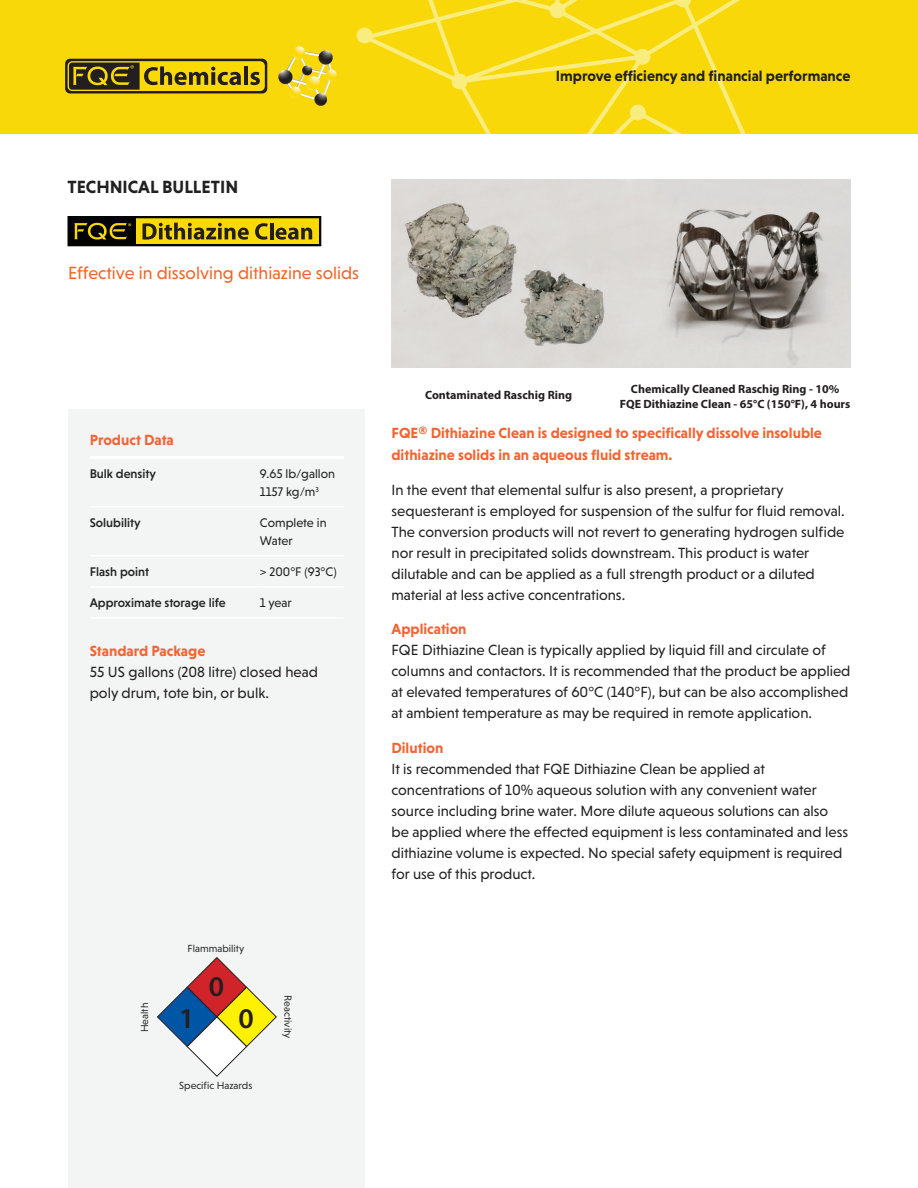
<style>
.page{position:relative;width:918px;height:1188px;background:#fff}
.page>*{position:absolute;margin:0;border:0;box-sizing:border-box;transform-origin:0 0}
.t1{font:600 28.65px "Myriad Pro";color:#231f20}
.t2{font:18px "Niveau Grotesk";color:#f26424}
.t3{font:700 18px "Niveau Grotesk";color:#212121}
.t4{font:15px/21px "Niveau Grotesk";color:#212121}
.t5{font:700 15px/21.6px "Niveau Grotesk";color:#f26433}
.t6{font:15px/21px "Niveau Grotesk";color:#231f20}
.t7{font:700 15px "Niveau Grotesk";color:#202121}
.t8{font:12.75px/18px "Niveau Grotesk";color:#212121}
.t9{font:500 12.75px "Niveau Grotesk";color:#212121}
.t10{font:700 12px/15px "Myriad Pro";color:#231f20;text-align:center}
.t11{font:10.5px "Niveau Grotesk";color:#2c2d2d}
</style>
<div class="page">
<div style="left:0;top:0;width:918px;height:134px;background:#f8d808"></div>
<svg style="left:373px;top:0;width:373px;height:134px"></svg>
<svg style="left:675px;top:0;width:17px;height:8px"></svg>
<svg style="left:634px;top:48px;width:17px;height:17px"></svg>
<svg style="left:629px;top:104px;width:17px;height:17px"></svg>
<svg style="left:451px;top:73px;width:17px;height:17px"></svg>
<svg style="left:356px;top:27px;width:17px;height:17px"></svg>
<svg style="left:549px;top:2px;width:17px;height:16px"></svg>
<svg style="left:278px;top:46px;width:59px;height:60px"></svg>
<div style="left:65px;top:59px;width:202px;height:34px;background:#231f20;border-radius:5px"></div>
<svg style="left:68px;top:61px;width:197px;height:30px"></svg>
<div style="left:68px;top:410px;width:296px;height:778px;background:#f3f4f4"></div>
<svg style="left:157px;top:957px;width:120px;height:120px"></svg>
<img style="left:392px;top:180px;width:458px;height:187px">
<hr style="left:90px;top:506px;width:170px;height:1px;background:#fff">
<hr style="left:260px;top:506px;width:84px;height:1px;background:#fff">
<hr style="left:90px;top:555px;width:170px;height:1px;background:#fff">
<hr style="left:260px;top:555px;width:84px;height:1px;background:#fff">
<hr style="left:90px;top:586px;width:170px;height:2px;background:#fff">
<hr style="left:260px;top:586px;width:84px;height:2px;background:#fff">
<hr style="left:90px;top:617px;width:170px;height:2px;background:#fff">
<hr style="left:260px;top:617px;width:84px;height:2px;background:#fff">
<hr style="left:90px;top:456px;width:170px;height:3px;background:#fff">
<hr style="left:260px;top:456px;width:84px;height:3px;background:#fff">
<svg style="left:68px;top:216px;width:253px;height:30px;background:#847208"></svg>
<p class="t3" style="left:68px;top:177px;width:172px">TECHNICAL BULLETIN</p>
<p class="t2" style="left:68px;top:263px;width:293px">Effective in dissolving dithiazine solids</p>
<p class="t7" style="left:556px;top:68px;width:296px">Improve efficiency and financial performance</p>
<p class="t5" style="left:90px;top:428px;width:86px">Product Data</p>
<p class="t9" style="left:90px;top:466px;width:68px">Bulk density</p>
<p class="t8" style="left:260px;top:464px;width:77px">9.65 lb/gallon<br>1157 kg/m<sup>3</sup></p>
<p class="t9" style="left:90px;top:515px;width:52px">Solubility</p>
<p class="t8" style="left:260px;top:514px;width:68px">Complete in<br>Water</p>
<p class="t9" style="left:90px;top:564px;width:61px">Flash point</p>
<p class="t8" style="left:260px;top:563px;width:78px">&gt; 200°F (93°C)</p>
<p class="t9" style="left:90px;top:596px;width:137px">Approximate storage life</p>
<p class="t8" style="left:260px;top:594px;width:33px">1 year</p>
<p class="t5" style="left:90px;top:640px;width:117px">Standard Package</p>
<p class="t6" style="left:90px;top:661px;width:230px">55 US gallons (208 litre) closed head poly drum, tote bin, or bulk.</p>
<p class="t11" style="left:188px;top:943px;width:58px">Flammability</p>
<h1 class="t1" style="left:209px;top:968px;width:17px">0</h1>
<p class="t11" style="left:139px;top:1032px;width:31px;rotate:-90deg">Health</p>
<p class="t11" style="left:294px;top:995px;width:44px;rotate:90deg">Reactivity</p>
<h1 class="t1" style="left:179px;top:1000px;width:17px">1</h1>
<h1 class="t1" style="left:238px;top:1000px;width:17px">0</h1>
<p class="t11" style="left:179px;top:1080px;width:75px">Specific Hazards</p>
<p class="t10" style="left:425px;top:387px;width:149px">Contaminated Raschig Ring</p>
<p class="t10" style="left:620px;top:381px;width:232px">Chemically Cleaned Raschig Ring - 10%<br>FQE Dithiazine Clean - 65°C (150°F), 4 hours</p>
<p class="t5" style="left:392px;top:422px;width:432px">FQE® Dithiazine Clean is designed to specifically dissolve insoluble dithiazine solids in an aqueous fluid stream.</p>
<p class="t4" style="left:392px;top:479px;width:455px">In the event that elemental sulfur is also present, a proprietary sequesterant is employed for suspension of the sulfur for fluid removal.<br>The conversion products will not revert to generating hydrogen sulfide nor result in precipitated solids downstream. This product is water dilutable and can be applied as a full strength product or a diluted material at less active concentrations.</p>
<p class="t5" style="left:392px;top:618px;width:77px">Application</p>
<p class="t4" style="left:392px;top:639px;width:461px">FQE Dithiazine Clean is typically applied by liquid fill and circulate of columns and contactors. It is recommended that the product be applied at elevated temperatures of 60°C (140°F), but can be also accomplished at ambient temperature as may be required in remote application.</p>
<p class="t5" style="left:392px;top:736px;width:53px">Dilution</p>
<p class="t4" style="left:392px;top:758px;width:458px">It is recommended that FQE Dithiazine Clean be applied at concentrations of 10% aqueous solution with any convenient water source including brine water. More dilute aqueous solutions can also be applied where the effected equipment is less contaminated and less dithiazine volume is expected. No special safety equipment is required for use of this product.</p>
</div>
